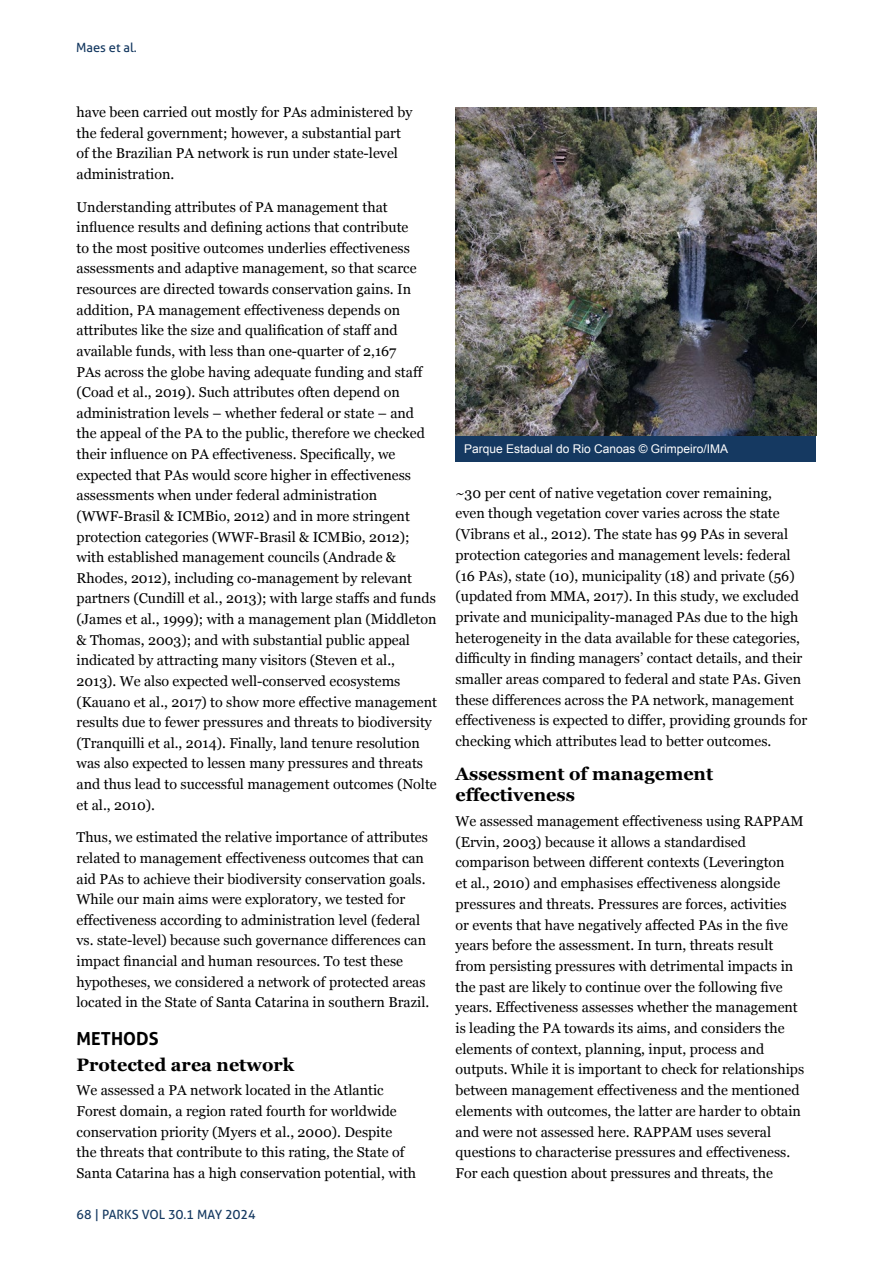
<style>
.page{position:relative;width:893px;height:1263px;background:#fff}
.page>*{position:absolute;margin:0;border:0;box-sizing:border-box;transform-origin:0 0}
.t1{font:700 18px/21.5px "Georgia";color:#000}
.t2{font:700 18px "Aller";color:#000}
.t3{font:14.25px/20.5px "Georgia";color:#000}
.t4{font:12.75px "Aller";color:#153961}
.t5{font:12px "Arial";color:#fff}
</style>
<div class="page">
<img style="left:455px;top:107px;width:361px;height:328px">
<div style="left:455px;top:436px;width:361px;height:25px;background:#153961"></div>
<p class="t4" style="left:76px;top:39px;width:63px">Maes et al.</p>
<p class="t3" style="left:77px;top:101px;width:337px">have been carried out mostly for PAs administered by the federal government; however, a substantial part of the Brazilian PA network is run under state-level administration.</p>
<p class="t3" style="left:77px;top:196px;width:362px">Understanding attributes of PA management that influence results and defining actions that contribute<br>to the most positive outcomes underlies effectiveness assessments and adaptive management, so that scarce resources are directed towards conservation gains. In addition, PA management effectiveness depends on attributes like the size and qualification of staff and available funds, with less than one-quarter of 2,167<br>PAs across the globe having adequate funding and staff (Coad et al., 2019). Such attributes often depend on administration levels – whether federal or state – and the appeal of the PA to the public, therefore we checked their influence on PA effectiveness. Specifically, we expected that PAs would score higher in effectiveness assessments when under federal administration (WWF-Brasil &amp; ICMBio, 2012) and in more stringent protection categories (WWF-Brasil &amp; ICMBio, 2012); with established management councils (Andrade &amp; Rhodes, 2012), including co-management by relevant partners (Cundill et al., 2013); with large staffs and funds (James et al., 1999); with a management plan (Middleton &amp; Thomas, 2003); and with substantial public appeal indicated by attracting many visitors (Steven et al., 2013). We also expected well-conserved ecosystems (Kauano et al., 2017) to show more effective management results due to fewer pressures and threats to biodiversity (Tranquilli et al., 2014). Finally, land tenure resolution was also expected to lessen many pressures and threats and thus lead to successful management outcomes (Nolte et al., 2010).</p>
<p class="t3" style="left:77px;top:826px;width:354px">Thus, we estimated the relative importance of attributes related to management effectiveness outcomes that can aid PAs to achieve their biodiversity conservation goals.<br>While our main aims were exploratory, we tested for effectiveness according to administration level (federal vs. state-level) because such governance differences can impact financial and human resources. To test these hypotheses, we considered a network of protected areas located in the State of Santa Catarina in southern Brazil.</p>
<p class="t2" style="left:77px;top:1027px;width:84px">METHODS</p>
<p class="t1" style="left:77px;top:1053px;width:219px">Protected area network</p>
<p class="t3" style="left:77px;top:1080px;width:341px">We assessed a PA network located in the Atlantic Forest domain, a region rated fourth for worldwide conservation priority (Myers et al., 2000). Despite<br>the threats that contribute to this rating, the State of Santa Catarina has a high conservation potential, with</p>
<p class="t4" style="left:77px;top:1207px;width:181px">68 | PARKS VOL 30.1 MAY 2024</p>
<p class="t5" style="left:464px;top:441px;width:266px">Parque Estadual do Rio Canoas © Grimpeiro/IMA</p>
<p class="t3" style="left:455px;top:482px;width:353px">~30 per cent of native vegetation cover remaining,<br>even though vegetation cover varies across the state (Vibrans et al., 2012). The state has 99 PAs in several protection categories and management levels: federal (16 PAs), state (10), municipality (18) and private (56) (updated from MMA, 2017). In this study, we excluded private and municipality-managed PAs due to the high heterogeneity in the data available for these categories, difficulty in finding managers’ contact details, and their smaller areas compared to federal and state PAs. Given these differences across the PA network, management effectiveness is expected to differ, providing grounds for checking which attributes lead to better outcomes.</p>
<p class="t1" style="left:455px;top:762px;width:259px">Assessment of management effectiveness</p>
<p class="t3" style="left:455px;top:810px;width:350px">We assessed management effectiveness using RAPPAM (Ervin, 2003) because it allows a standardised comparison between different contexts (Leverington<br>et al., 2010) and emphasises effectiveness alongside pressures and threats. Pressures are forces, activities<br>or events that have negatively affected PAs in the five years before the assessment. In turn, threats result from persisting pressures with detrimental impacts in the past are likely to continue over the following five years. Effectiveness assesses whether the management is leading the PA towards its aims, and considers the elements of context, planning, input, process and outputs. While it is important to check for relationships between management effectiveness and the mentioned elements with outcomes, the latter are harder to obtain and were not assessed here. RAPPAM uses several questions to characterise pressures and effectiveness.<br>For each question about pressures and threats, the</p>
</div>
